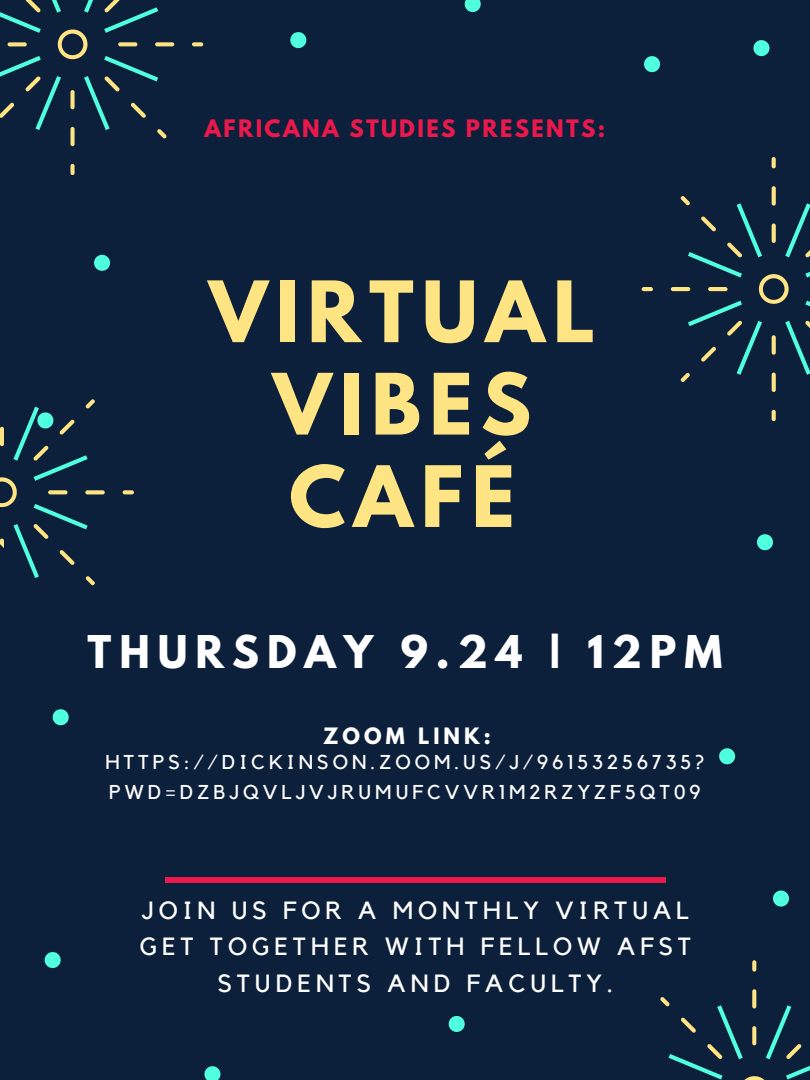
<style>
.page{position:relative;width:810px;height:1080px;background:#0d203b}
.page>*{position:absolute;margin:0;border:0;box-sizing:border-box;transform-origin:0 0}
.t1{font:700 74.88px/92.4px "League Spartan";letter-spacing:.11em;color:#ffe483;text-align:center}
.t2{font:700 40px "League Spartan";letter-spacing:.2em;color:#fff}
.t3{font:24.81px/36.2px "Kollektif";letter-spacing:.2em;color:#fff;text-align:center}
.t4{font:700 21.31px "League Spartan";letter-spacing:.11em;color:#ea184b}
.t5{font:700 20px "League Spartan";letter-spacing:.2em;color:#fff}
.t6{font:19.94px/29.5px "Kollektif";letter-spacing:.2em;color:#fff}
</style>
<div class="page">
<div style="left:70px;top:127px;width:5px;height:19px;background:#ffe483;border-radius:2px"></div>
<div style="left:70px;top:164px;width:5px;height:11px;background:#ffe483;border-radius:2px"></div>
<svg style="left:192px;top:42px;width:11px;height:4px"></svg>
<svg style="left:155px;top:42px;width:19px;height:4px"></svg>
<svg style="left:0;top:0;width:167px;height:138px"></svg>
<svg style="left:752px;top:960px;width:4px;height:12px"></svg>
<svg style="left:752px;top:989px;width:4px;height:19px"></svg>
<svg style="left:660px;top:997px;width:150px;height:83px"></svg>
<svg style="left:122px;top:490px;width:12px;height:5px"></svg>
<svg style="left:771px;top:157px;width:5px;height:12px"></svg>
<svg style="left:771px;top:409px;width:5px;height:13px"></svg>
<svg style="left:641px;top:287px;width:12px;height:5px"></svg>
<svg style="left:670px;top:186px;width:140px;height:206px"></svg>
<svg style="left:94px;top:255px;width:16px;height:16px"></svg>
<svg style="left:53px;top:709px;width:16px;height:16px"></svg>
<svg style="left:290px;top:32px;width:16px;height:16px"></svg>
<svg style="left:465px;top:0;width:16px;height:12px"></svg>
<svg style="left:644px;top:56px;width:16px;height:16px"></svg>
<svg style="left:753px;top:40px;width:16px;height:16px"></svg>
<svg style="left:773px;top:891px;width:16px;height:16px"></svg>
<svg style="left:45px;top:952px;width:16px;height:16px"></svg>
<svg style="left:204px;top:1066px;width:16px;height:14px"></svg>
<svg style="left:757px;top:534px;width:16px;height:16px"></svg>
<svg style="left:719px;top:748px;width:16px;height:16px"></svg>
<svg style="left:0;top:399px;width:105px;height:187px"></svg>
<svg style="left:449px;top:1016px;width:16px;height:16px"></svg>
<div style="left:165px;top:877px;width:501px;height:5px;background:#ea184b"></div>
<p class="t4" style="left:205px;top:118px;width:402px">AFRICANA STUDIES PRESENTS:</p>
<h1 class="t1" style="left:209px;top:275px;width:388px">VIRTUAL<br>VIBES<br>CAFÉ</h1>
<h2 class="t2" style="left:88px;top:632px;width:636px">THURSDAY 9.24 | 12PM</h2>
<p class="t5" style="left:323px;top:726px;width:169px">ZOOM LINK:</p>
<p class="t6" style="left:105px;top:749px;width:601px">HTTPS://DICKINSON.ZOOM.US/J/96153256735?<br>PWD=DZBJQVLJVJRUMUFCVVR1M2RZYZF5QT09</p>
<p class="t3" style="left:140px;top:893px;width:553px">JOIN US FOR A MONTHLY VIRTUAL<br>GET TOGETHER WITH FELLOW AFST<br>STUDENTS AND FACULTY.</p>
</div>
